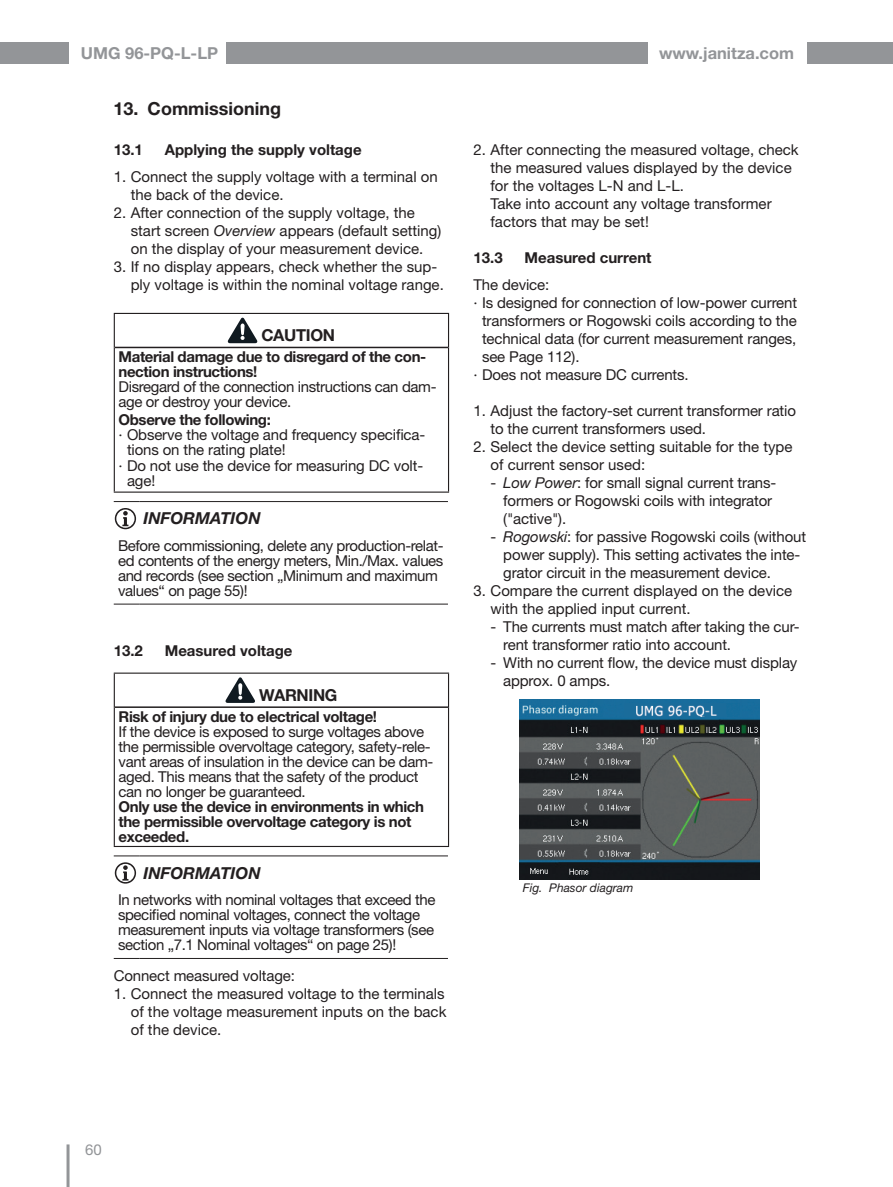
<style>
.page{position:relative;width:893px;height:1187px;background:#fff}
.page>*{position:absolute;margin:0;border:0;box-sizing:border-box;transform-origin:0 0}
._18_12pt_H1_Kapitel_num{font:700 18px "Helvetica Neue LT Pro";color:#231f20}
.t1{font:700 16.5px "Helvetica Neue LT Pro";color:#939598}
._18_12pt_Info_sw{font:italic 700 16.5px "Helvetica Neue LT Pro";color:#231f20}
._18_12pt_Signalwort-Gefahr-Warnung-Vorsic{font:700 16.5px "Helvetica Neue LT Pro";letter-spacing:-.02em;color:#231f20}
._18_10pt_Linksbündig_WuS{font:15px/18px "Helvetica Neue LT Pro";letter-spacing:-.01em;color:#231f20}
._18_10pt_Linksbündig_WuS-2{font:700 15px/15px "Helvetica Neue LT Pro";letter-spacing:-.025em;color:#231f20}
._18_10pt_H2_Kapitel_num{font:700 15px "Helvetica Neue LT Pro";color:#231f20}
._18_10pt_Fliesstext{font:15px "Helvetica Neue LT Pro";letter-spacing:-.01em;color:#231f20}
.t2{font:15px "Helvetica Neue LT Pro";color:#939598}
._18_8pt_Abbildung_Abb{font:italic 12px "Helvetica Neue LT Pro";color:#231f20}
.s1{font-style:italic}
</style>
<div class="page">
<div style="left:0;top:43px;width:68px;height:21px;background:#939598"></div>
<hr style="left:67px;top:1144px;width:3px;height:42px;background:#939598">
<div style="left:226px;top:43px;width:421px;height:21px;background:#939598"></div>
<div style="left:808px;top:43px;width:85px;height:21px;background:#939598"></div>
<hr style="left:114px;top:347px;width:1px;height:144px;background:#231f20">
<hr style="left:448px;top:347px;width:1px;height:144px;background:#231f20">
<hr style="left:114px;top:491px;width:335px;height:1px;background:#231f20">
<hr style="left:114px;top:313px;width:335px;height:1px;background:#231f20">
<hr style="left:114px;top:314px;width:1px;height:33px;background:#231f20">
<hr style="left:448px;top:314px;width:1px;height:33px;background:#231f20">
<hr style="left:115px;top:347px;width:333px;height:1px;background:#231f20">
<svg style="left:228px;top:317px;width:29px;height:26px"></svg>
<svg style="left:114px;top:501px;width:25px;height:1px"></svg>
<hr style="left:139px;top:501px;width:309px;height:1px;background:#231f20">
<svg style="left:114px;top:603px;width:25px;height:1px"></svg>
<hr style="left:139px;top:603px;width:309px;height:1px;background:#231f20">
<hr style="left:114px;top:707px;width:1px;height:138px;background:#231f20">
<hr style="left:448px;top:707px;width:1px;height:138px;background:#231f20">
<hr style="left:114px;top:845px;width:335px;height:2px;background:#231f20">
<hr style="left:114px;top:672px;width:335px;height:1px;background:#231f20">
<hr style="left:114px;top:673px;width:1px;height:34px;background:#231f20">
<hr style="left:448px;top:673px;width:1px;height:34px;background:#231f20">
<hr style="left:115px;top:706px;width:333px;height:2px;background:#231f20">
<svg style="left:226px;top:677px;width:29px;height:26px"></svg>
<svg style="left:114px;top:855px;width:25px;height:1px"></svg>
<hr style="left:139px;top:855px;width:309px;height:1px;background:#231f20">
<svg style="left:114px;top:958px;width:25px;height:1px"></svg>
<hr style="left:139px;top:958px;width:309px;height:1px;background:#231f20">
<svg style="left:115px;top:508px;width:21px;height:21px"></svg>
<svg style="left:115px;top:862px;width:21px;height:21px"></svg>
<img style="left:519px;top:699px;width:240px;height:180px">
<img style="left:625px;top:703px;width:114px;height:13px">
<p class="t1" style="left:81px;top:43px;width:139px">UMG 96-PQ-L-LP</p>
<p class="t1" style="left:659px;top:43px;width:137px">www.janitza.com</p>
<h1 class="_18_12pt_H1_Kapitel_num" style="left:114px;top:97px;width:169px">13. Commissioning</h1>
<h2 class="_18_10pt_H2_Kapitel_num" style="left:114px;top:141px;width:31px">13.1</h2>
<h2 class="_18_10pt_H2_Kapitel_num" style="left:165px;top:141px;width:198px">Applying the supply voltage</h2>
<p class="_18_10pt_Linksbündig_WuS" style="left:131px;top:167px;width:309px;text-indent:-17px">1. Connect the supply voltage with a terminal on the back of the device.</p>
<p class="_18_10pt_Linksbündig_WuS" style="left:131px;top:203px;width:312px;text-indent:-17px">2. After connection of the supply voltage, the start screen <span class="s1">Overview</span> appears (default setting) on the display of your measurement device.</p>
<p class="_18_10pt_Linksbündig_WuS" style="left:131px;top:257px;width:315px;text-indent:-17px">3. If no display appears, check whether the sup&shy;ply voltage is within the nominal voltage range.</p>
<p class="_18_12pt_Signalwort-Gefahr-Warnung-Vorsic" style="left:261px;top:325px;width:75px">CAUTION</p>
<p class="_18_10pt_Linksbündig_WuS-2" style="left:119px;top:349px;width:309px">Material damage due to disregard of the con&shy;nection instructions!</p>
<p class="_18_10pt_Linksbündig_WuS" style="left:119px;top:379px;width:319px;line-height:15px">Disregard of the connection instructions can dam&shy;age or destroy your device.</p>
<p class="_18_10pt_Linksbündig_WuS-2" style="left:119px;top:412px;width:154px">Observe the following:</p>
<p class="_18_10pt_Linksbündig_WuS" style="left:127px;top:427px;width:300px;line-height:15px;text-indent:-9px">· Observe the voltage and frequency specifica&shy;tions on the rating plate!</p>
<p class="_18_10pt_Linksbündig_WuS" style="left:127px;top:457px;width:298px;line-height:15px;text-indent:-9px">· Do not use the device for measuring DC volt&shy;age!</p>
<p class="_18_12pt_Info_sw" style="left:144px;top:508px;width:119px">INFORMATION</p>
<p class="_18_10pt_Linksbündig_WuS" style="left:118px;top:537px;width:327px;line-height:15px">Before commissioning, delete any production-relat&shy;ed contents of the energy meters, Min./Max. values and records (see section „Minimum and maximum values“ on page 55)!</p>
<h2 class="_18_10pt_H2_Kapitel_num" style="left:114px;top:641px;width:31px">13.2</h2>
<h2 class="_18_10pt_H2_Kapitel_num" style="left:165px;top:641px;width:129px">Measured voltage</h2>
<p class="_18_12pt_Signalwort-Gefahr-Warnung-Vorsic" style="left:259px;top:684px;width:80px">WARNING</p>
<p class="_18_10pt_Linksbündig_WuS-2" style="left:119px;top:709px;width:260px">Risk of injury due to electrical voltage!</p>
<p class="_18_10pt_Linksbündig_WuS" style="left:119px;top:724px;width:316px;line-height:15px">If the device is exposed to surge voltages above the permissible overvoltage category, safety-rele&shy;vant areas of insulation in the device can be dam&shy;aged. This means that the safety of the product can no longer be guaranteed.</p>
<p class="_18_10pt_Linksbündig_WuS-2" style="left:119px;top:799px;width:307px">Only use the device in environments in which the permissible overvoltage category is not exceeded.</p>
<p class="_18_12pt_Info_sw" style="left:144px;top:862px;width:119px">INFORMATION</p>
<p class="_18_10pt_Linksbündig_WuS" style="left:118px;top:891px;width:319px;line-height:15px">In networks with nominal voltages that exceed the specified nominal voltages, connect the voltage measurement inputs via voltage transformers (see section „7.1 Nominal voltages“ on page 25)!</p>
<p class="_18_10pt_Fliesstext" style="left:114px;top:966px;width:183px">Connect measured voltage:</p>
<p class="_18_10pt_Linksbündig_WuS" style="left:131px;top:984px;width:317px;text-align:justify;text-indent:-17px">1. Connect the measured voltage to the terminals of the voltage measurement inputs on the back of the device.</p>
<p class="_18_10pt_Linksbündig_WuS" style="left:490px;top:141px;width:310px;text-indent:-17px">2. After connecting the measured voltage, check the measured values displayed by the device for the voltages L-N and L-L.<br>Take into account any voltage transformer factors that may be set!</p>
<h2 class="_18_10pt_H2_Kapitel_num" style="left:473px;top:249px;width:31px">13.3</h2>
<h2 class="_18_10pt_H2_Kapitel_num" style="left:524px;top:249px;width:128px">Measured current</h2>
<p class="_18_10pt_Fliesstext" style="left:473px;top:275px;width:77px">The device:</p>
<p class="_18_10pt_Linksbündig_WuS" style="left:482px;top:293px;width:317px;text-align:justify;text-indent:-9px">· Is designed for connection of low-power current transformers or Rogowski coils according to the technical data (for current measurement ranges, see Page 112).</p>
<p class="_18_10pt_Linksbündig_WuS" style="left:473px;top:365px;width:217px">· Does not measure DC currents.</p>
<p class="_18_10pt_Linksbündig_WuS" style="left:490px;top:401px;width:307px;text-indent:-17px">1. Adjust the factory-set current transformer ratio to the current transformers used.</p>
<p class="_18_10pt_Linksbündig_WuS" style="left:490px;top:437px;width:303px;text-indent:-17px">2. Select the device setting suitable for the type of current sensor used:</p>
<p class="_18_10pt_Linksbündig_WuS" style="left:503px;top:473px;width:275px;text-indent:-13px">- <span class="s1">Low Power</span>: for small signal current trans&shy;formers or Rogowski coils with integrator ("active").</p>
<p class="_18_10pt_Linksbündig_WuS" style="left:503px;top:527px;width:304px;text-indent:-13px">- <span class="s1">Rogowski</span>: for passive Rogowski coils (without power supply). This setting activates the inte&shy;grator circuit in the measurement device.</p>
<p class="_18_10pt_Linksbündig_WuS" style="left:490px;top:581px;width:303px;text-indent:-17px">3. Compare the current displayed on the device with the applied input current.</p>
<p class="_18_10pt_Linksbündig_WuS" style="left:503px;top:617px;width:298px;text-indent:-13px">- The currents must match after taking the cur&shy;rent transformer ratio into account.</p>
<p class="_18_10pt_Linksbündig_WuS" style="left:503px;top:653px;width:296px;text-indent:-13px">- With no current flow, the device must display approx. 0 amps.</p>
<p class="_18_8pt_Abbildung_Abb" style="left:523px;top:880px;width:112px">Fig. Phasor diagram</p>
<p class="t2" style="left:85px;top:1140px;width:18px">60</p>
</div>
